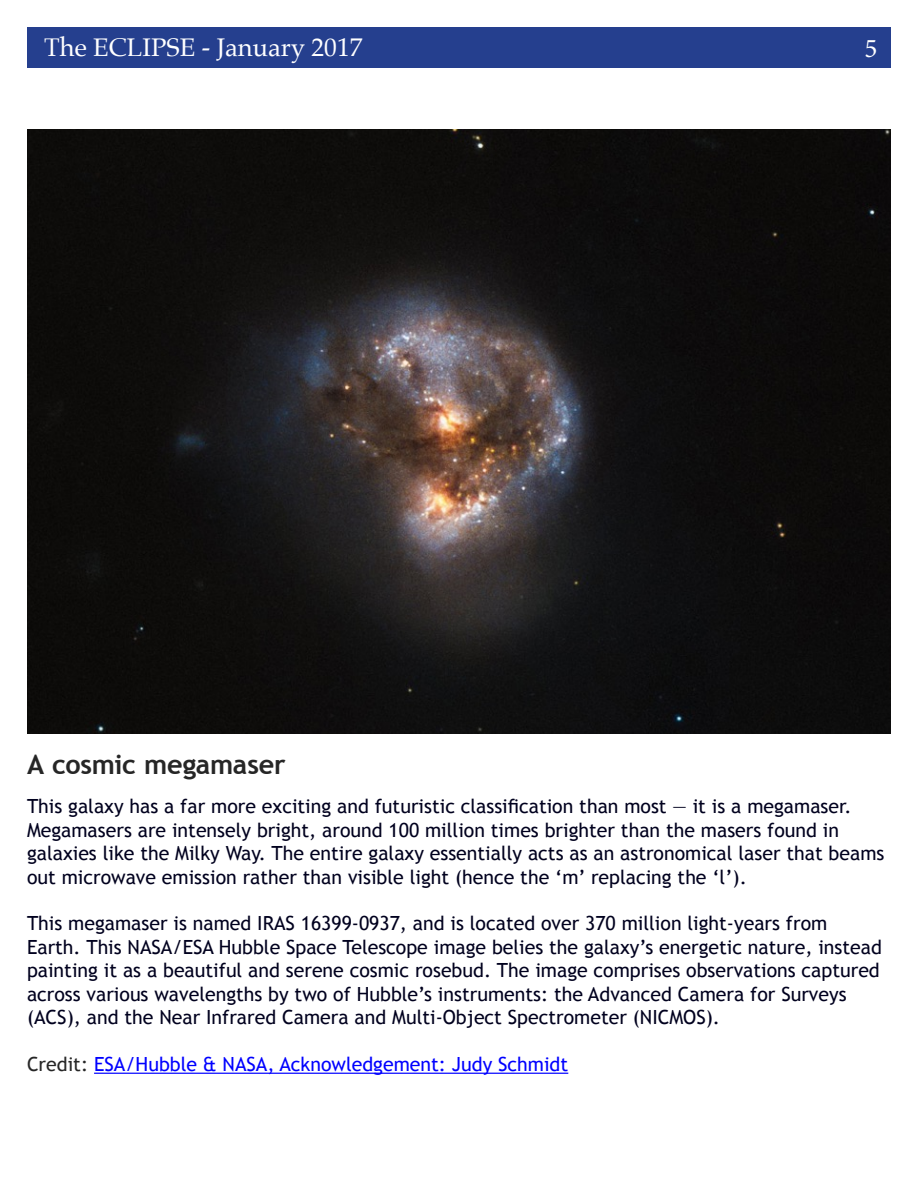
<style>
.page{position:relative;width:918px;height:1188px;background:#fff}
.page>*{position:absolute;margin:0;border:0;box-sizing:border-box;transform-origin:0 0}
.t1{font:700 27px "Trebuchet MS";letter-spacing:-.01em;color:#262626}
.t2{font:27px "Minion Pro";color:#fff}
.t3{font:25.5px "Palatino";color:#fff}
.t4{font:19.5px/23.4px "Trebuchet MS";color:#00001e}
.t5{font:19.5px "Trebuchet MS";color:#00f}
.s1{color:#262626}
</style>
<div class="page">
<div style="left:27px;top:27px;width:864px;height:41px;background:#253f8e"></div>
<img style="left:27px;top:130px;width:864px;height:604px">
<hr style="left:94px;top:1073px;width:474px;height:1px;background:#00f">
<h2 class="t3" style="left:44px;top:35px;width:320px">The ECLIPSE - January 2017</h2>
<h1 class="t2" style="left:865px;top:30px;width:14px">5</h1>
<h1 class="t1" style="left:27px;top:748px;width:260px">A cosmic megamaser</h1>
<p class="t4" style="left:27px;top:795px;width:859px">This galaxy has a far more exciting and futuristic classification than most — it is a megamaser.<br>Megamasers are intensely bright, around 100 million times brighter than the masers found in galaxies like the Milky Way. The entire galaxy essentially acts as an astronomical laser that beams out microwave emission rather than visible light (hence the ‘m’ replacing the ‘l’).</p>
<p class="t4" style="left:27px;top:912px;width:856px">This megamaser is named IRAS 16399-0937, and is located over 370 million light-years from Earth. This NASA/ESA Hubble Space Telescope image belies the galaxy’s energetic nature, instead painting it as a beautiful and serene cosmic rosebud. The image comprises observations captured across various wavelengths by two of Hubble’s instruments: the Advanced Camera for Surveys (ACS), and the Near Infrared Camera and Multi-Object Spectrometer (NICMOS).</p>
<p class="t5" style="left:27px;top:1052px;width:543px"><span class="s1">Credit:</span> ESA/Hubble &amp; NASA, Acknowledgement: Judy Schmidt</p>
</div>
